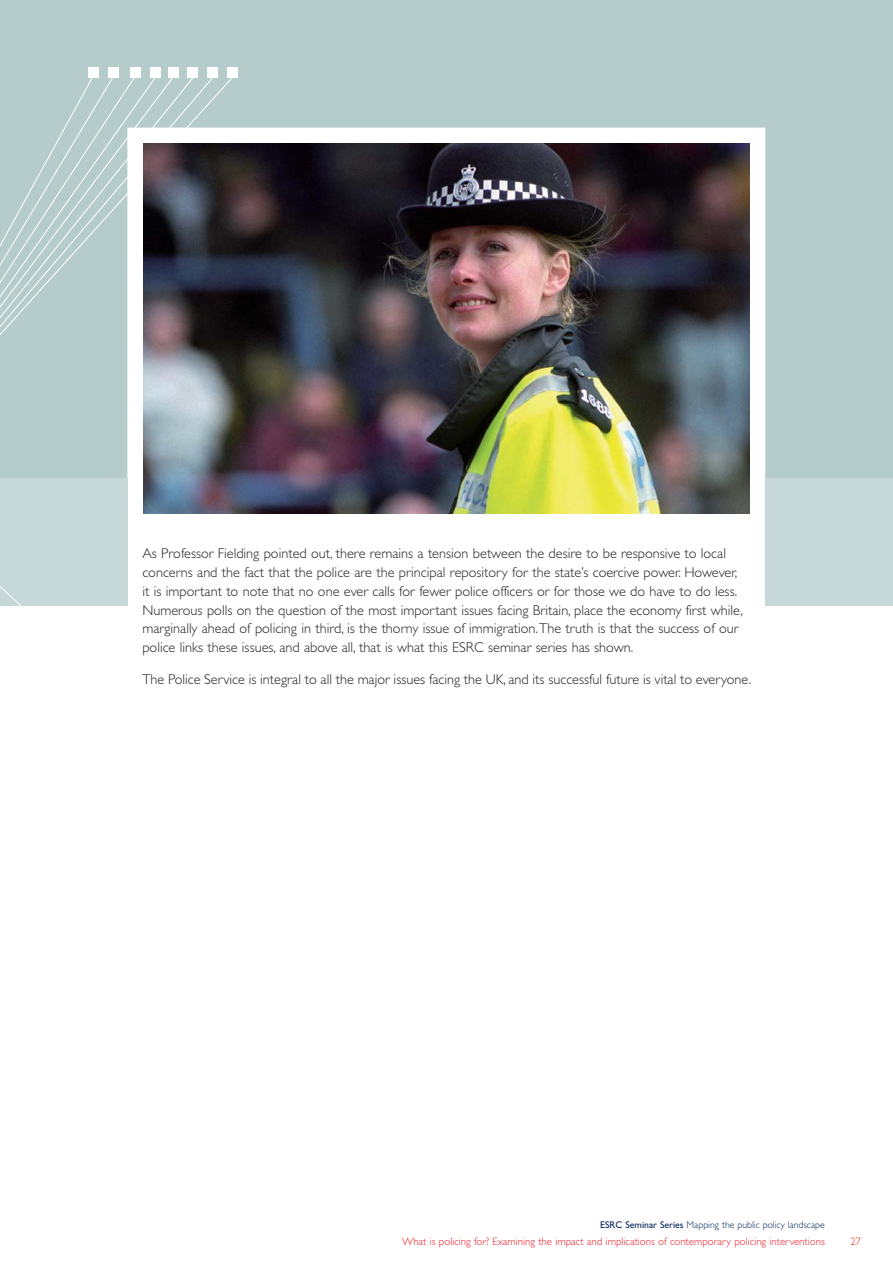
<style>
.page{position:relative;width:893px;height:1263px;background:#fff}
.page>*{position:absolute;margin:0;border:0;box-sizing:border-box;transform-origin:0 0}
.t1{font:300 14.25px/18.8px "Gill Sans";color:#231f20}
.t2{font:300 10.8px "Gill Sans";color:#ed1c24}
.t3{font:300 9.75px "Gill Sans";color:#00275d}
.s1{font-weight:400}
</style>
<div class="page">
<svg style="left:0;top:0;width:893px;height:514px;background:#bacece"></svg>
<div style="left:765px;top:478px;width:128px;height:128px;background:#c5d7d6"></div>
<svg style="left:0;top:73px;width:261px;height:533px"></svg>
<svg style="left:0;top:73px;width:237px;height:400px;background:#c0d3d2"></svg>
<div style="left:89px;top:68px;width:10px;height:10px;background:#fff"></div>
<div style="left:109px;top:68px;width:10px;height:10px;background:#fff"></div>
<div style="left:130px;top:68px;width:10px;height:10px;background:#fff"></div>
<div style="left:151px;top:68px;width:10px;height:10px;background:#fff"></div>
<div style="left:168px;top:68px;width:10px;height:10px;background:#fff"></div>
<div style="left:188px;top:68px;width:10px;height:10px;background:#fff"></div>
<div style="left:208px;top:68px;width:10px;height:10px;background:#fff"></div>
<div style="left:227px;top:68px;width:11px;height:10px;background:#fff"></div>
<img style="left:144px;top:144px;width:605px;height:370px">
<p class="t1" style="left:142px;top:546px;width:602px">As Professor Fielding pointed out, there remains a tension between the desire to be responsive to local concerns and the fact that the police are the principal repository for the state’s coercive power. However, it is important to note that no one ever calls for fewer police officers or for those we do have to do less.<br>Numerous polls on the question of the most important issues facing Britain, place the economy first while, marginally ahead of policing in third, is the thorny issue of immigration.The truth is that the success of our police links these issues, and above all, that is what this ESRC seminar series has shown.</p>
<p class="t1" style="left:142px;top:671px;width:610px">The Police Service is integral to all the major issues facing the UK, and its successful future is vital to everyone.</p>
<p class="t3" style="left:600px;top:1222px;width:226px"><span class="s1">ESRC Seminar Series</span> Mapping the public policy landscape</p>
<p class="t2" style="left:402px;top:1238px;width:424px">What is policing for? Examining the impact and implications of contemporary policing interventions</p>
<p class="t2" style="left:850px;top:1238px;width:12px">27</p>
</div>
